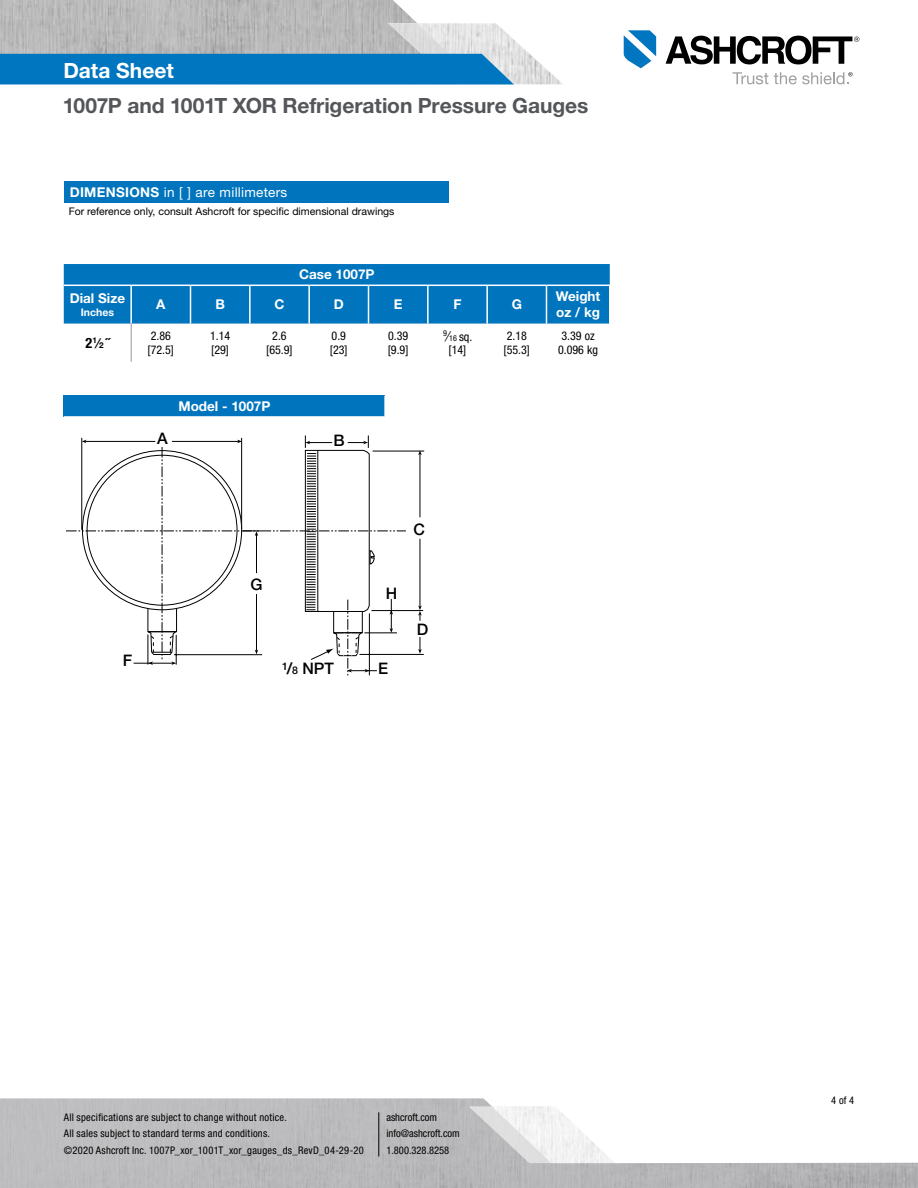
<style>
.page{position:relative;width:918px;height:1188px;background:#fff}
.page>*{position:absolute;margin:0;border:0;box-sizing:border-box;transform-origin:0 0}
.t1{font:700 21px "Helvetica Neue LT Pro";letter-spacing:-.005em;color:#54565a}
.t2{font:700 21px "Helvetica Neue LT Pro";color:#fff}
.t3{font:500 15.9px "Helvetica Neue LT Pro";color:#000}
.t4{font:700 13.5px/16.2px "Helvetica Neue LT Pro";color:#fff}
.t5{font:13.5px "Helvetica Neue LT Pro";letter-spacing:.02em;color:#fff}
.t6{font:condensed 12px/13.4px "Helvetica Neue LT Pro";color:#000}
.t7{font:condensed 10.5px/16.5px "Helvetica Neue LT Pro";letter-spacing:.02em;color:#000}
.t8{font:10.5px "Helvetica Neue LT Pro";color:#000}
.t9{font:condensed 10.5px/16.5px "Helvetica Neue LT Pro";color:#000}
.t10{font:700 10.5px "Helvetica Neue LT Pro";color:#fff}
.t11{font:condensed 8.1px "Helvetica Neue LT Pro";color:#000}
.t12{font:700 8.1px "Helvetica Neue LT Pro";color:#000}
.s1{font-weight:700}
.s2{font-stretch:condensed;font-size:14.25px}
.s3{font-size:13.5px}
.s4{font-size:12px}
.s5{font-size:10.65px}
</style>
<div class="page">
<hr style="left:4px;top:84px;width:451px;height:1px;background:#ceced0">
<img style="left:0;top:0;width:417px;height:23px">
<svg style="left:732px;top:72px;width:36px;height:12px"></svg>
<svg style="left:624px;top:30px;width:32px;height:38px"></svg>
<svg style="left:666px;top:36px;width:193px;height:28px"></svg>
<svg style="left:0;top:23px;width:562px;height:61px;background:#71a4c5"></svg>
<svg style="left:774px;top:72px;width:79px;height:12px"></svg>
<svg style="left:0;top:1098px;width:918px;height:90px;fill:#bdbdbf"></svg>
<svg style="left:468px;top:1106px;width:152px;height:57px"></svg>
<div style="left:64px;top:181px;width:385px;height:22px;background:#0075be"></div>
<hr style="left:373px;top:451px;width:51px;height:1px;background:#000">
<hr style="left:372px;top:610px;width:51px;height:1px;background:#000">
<hr style="left:359px;top:654px;width:65px;height:1px;background:#000">
<hr style="left:420px;top:539px;width:1px;height:68px;background:#000">
<hr style="left:420px;top:454px;width:1px;height:63px;background:#000">
<svg style="left:418px;top:450px;width:4px;height:5px"></svg>
<svg style="left:418px;top:606px;width:4px;height:15px"></svg>
<svg style="left:418px;top:637px;width:4px;height:17px"></svg>
<svg style="left:66px;top:435px;width:340px;height:240px"></svg>
<div style="left:64px;top:396px;width:321px;height:21px;background:#0075be"></div>
<hr style="left:64px;top:416px;width:322px;height:2px;background:#fff">
<hr style="left:384px;top:396px;width:2px;height:20px;background:#fff">
<div style="left:64px;top:264px;width:546px;height:60px;background:#0075be"></div>
<hr style="left:64px;top:285px;width:67px;height:1px;background:#fff">
<hr style="left:131px;top:285px;width:60px;height:1px;background:#fff">
<hr style="left:191px;top:285px;width:59px;height:1px;background:#fff">
<hr style="left:250px;top:285px;width:59px;height:1px;background:#fff">
<hr style="left:309px;top:285px;width:60px;height:1px;background:#fff">
<hr style="left:369px;top:285px;width:59px;height:1px;background:#fff">
<hr style="left:428px;top:285px;width:59px;height:1px;background:#fff">
<hr style="left:487px;top:285px;width:59px;height:1px;background:#fff">
<hr style="left:546px;top:285px;width:65px;height:1px;background:#fff">
<hr style="left:130px;top:286px;width:2px;height:38px;background:#fff">
<hr style="left:190px;top:286px;width:1px;height:38px;background:#fff">
<hr style="left:249px;top:286px;width:2px;height:38px;background:#fff">
<hr style="left:308px;top:286px;width:2px;height:38px;background:#fff">
<hr style="left:368px;top:286px;width:1px;height:38px;background:#fff">
<hr style="left:427px;top:286px;width:2px;height:38px;background:#fff">
<hr style="left:486px;top:286px;width:2px;height:38px;background:#fff">
<hr style="left:546px;top:286px;width:1px;height:38px;background:#fff">
<hr style="left:609px;top:286px;width:2px;height:38px;background:#fff">
<hr style="left:131px;top:324px;width:1px;height:38px;background:#939598">
<hr style="left:378px;top:1112px;width:1px;height:44px;background:#000">
<h1 class="t2" style="left:63px;top:57px;width:112px">Data Sheet</h1>
<h1 class="t1" style="left:63px;top:92px;width:527px">1007P and 1001T XOR Refrigeration Pressure Gauges</h1>
<p class="t5" style="left:70px;top:183px;width:219px"><span class="s1">DIMENSIONS</span> in [ ] are millimeters</p>
<p class="t8" style="left:69px;top:205px;width:327px">For reference only, consult Ashcroft for specific dimensional drawings</p>
<p class="t4" style="left:70px;top:290px;width:57px">Dial Size</p>
<p class="t10" style="left:81px;top:305px;width:35px">Inches</p>
<p class="t4" style="left:299px;top:266px;width:77px">Case 1007P</p>
<p class="t4" style="left:156px;top:296px;width:11px">A</p>
<p class="t4" style="left:215px;top:296px;width:11px">B</p>
<p class="t4" style="left:274px;top:296px;width:12px">C</p>
<p class="t4" style="left:334px;top:296px;width:12px">D</p>
<p class="t4" style="left:394px;top:296px;width:10px">E</p>
<p class="t4" style="left:453px;top:296px;width:10px">F</p>
<p class="t4" style="left:512px;top:296px;width:12px">G</p>
<p class="t4" style="left:556px;top:288px;width:46px">Weight oz / kg</p>
<p class="t12" style="left:86px;top:338px;width:25px"><span class="s2">2</span>1<span class="s3">⁄</span>2 <span class="s3">˝</span></p>
<p class="t6" style="left:148px;top:329px;width:28px">2.86 [72.5]</p>
<p class="t6" style="left:210px;top:329px;width:22px">1.14 [29]</p>
<p class="t6" style="left:266px;top:329px;width:28px;text-align:center">2.6 [65.9]</p>
<p class="t6" style="left:330px;top:329px;width:19px">0.9 [23]</p>
<p class="t6" style="left:388px;top:329px;width:22px">0.39 [9.9]</p>
<p class="t11" style="left:443px;top:333px;width:31px">9<span class="s3">⁄</span>16 <span class="s4">sq.</span></p>
<p class="t6" style="left:449px;top:343px;width:19px">[14]</p>
<h2 class="t3" style="left:157px;top:429px;width:12px">A</h2>
<p class="t4" style="left:178px;top:398px;width:94px">Model - 1007P</p>
<h2 class="t3" style="left:334px;top:431px;width:13px">B</h2>
<h2 class="t3" style="left:123px;top:651px;width:11px">F</h2>
<h2 class="t3" style="left:251px;top:575px;width:14px">G</h2>
<h2 class="t3" style="left:414px;top:520px;width:13px">C</h2>
<h2 class="t3" style="left:386px;top:583px;width:13px">H</h2>
<h2 class="t3" style="left:282px;top:659px;width:53px"><sup>1</sup>/<span class="s5">8</span> NPT</h2>
<h2 class="t3" style="left:378px;top:659px;width:12px">E</h2>
<h2 class="t3" style="left:417px;top:619px;width:13px">D</h2>
<p class="t6" style="left:504px;top:329px;width:28px">2.18 [55.3]</p>
<p class="t6" style="left:558px;top:329px;width:41px">3.39 oz<br>0.096 kg</p>
<p class="t7" style="left:64px;top:1109px;width:301px">All specifications are subject to change without notice.<br>All sales subject to standard terms and conditions.<br>©2020 Ashcroft Inc. 1007P_xor_1001T_xor_gauges_ds_RevD_04-29-20</p>
<p class="t9" style="left:386px;top:1109px;width:75px">ashcroft.com info@ashcroft.com<br>1.800.328.8258</p>
<p class="t7" style="left:831px;top:1092px;width:24px">4 of 4</p>
</div>
